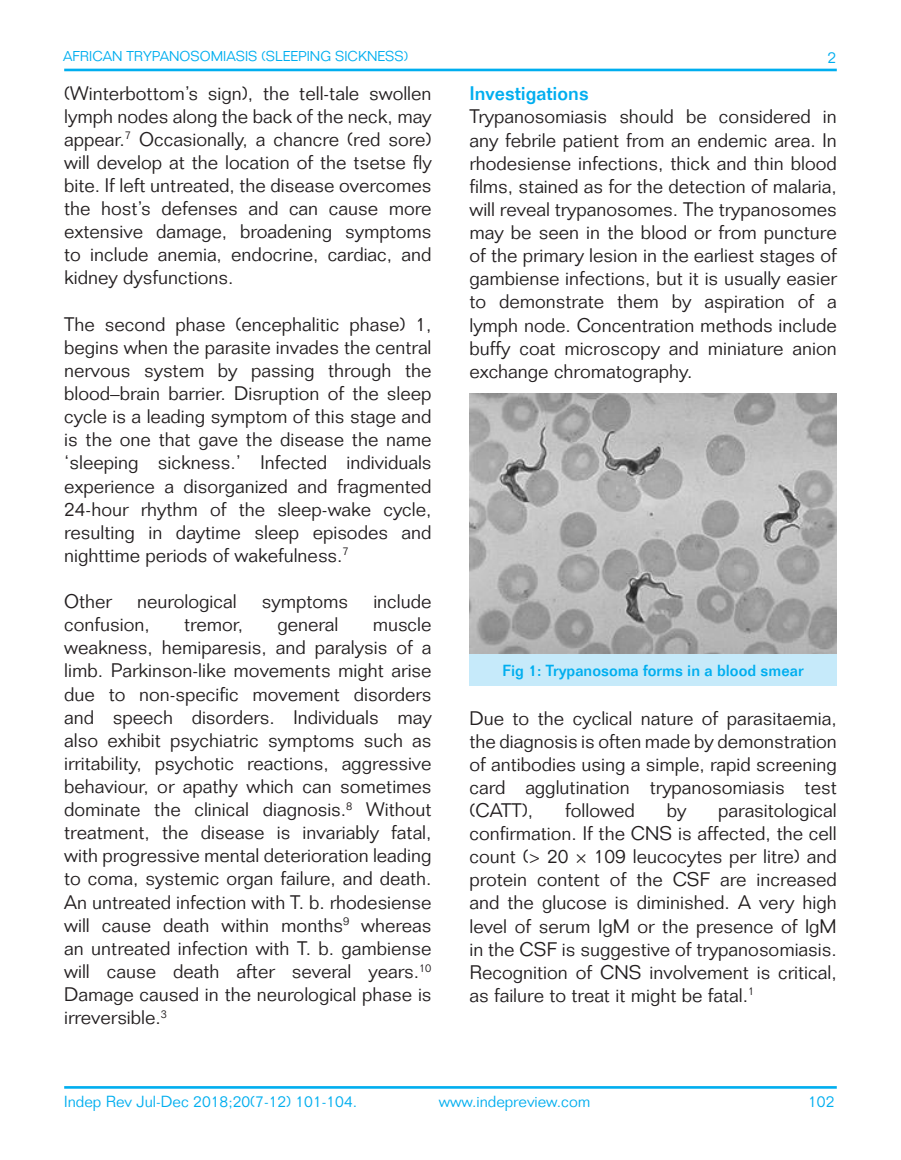
<style>
.page{position:relative;width:901px;height:1160px;background:#fff}
.page>*{position:absolute;margin:0;border:0;box-sizing:border-box;transform-origin:0 0}
.t1{font:300 19.25px/23.1px "Folio";color:#231f20;text-align:justify}
.t2{font:500 19.25px "Folio";color:#00aeef}
.t3{font:300 15.75px "Folio";color:#00aeef}
.t4{font:500 15.75px "Folio";color:#00aeef}
.t5{font:300 14px "Folio";color:#00aeef}
</style>
<div class="page">
<hr style="left:64px;top:1085px;width:772px;height:3px;background:#00aeef">
<hr style="left:64px;top:69px;width:772px;height:2px;background:#00aeef">
<img style="left:469px;top:393px;width:367px;height:260px">
<div style="left:469px;top:653px;width:367px;height:32px;background:#c6eafa"></div>
<p class="t5" style="left:63px;top:48px;width:346px">AFRICAN TRYPANOSOMIASIS (SLEEPING SICKNESS)</p>
<p class="t1" style="left:64px;top:81px;width:369px">(Winterbottom’s sign), the tell-tale swollen lymph nodes along the back of the neck, may appear.<sup>7</sup> Occasionally, a chancre (red sore) will develop at the location of the tsetse fly bite. If left untreated, the disease overcomes the host’s defenses and can cause more extensive damage, broadening symptoms to include anemia, endocrine, cardiac, and kidney dysfunctions.</p>
<p class="t1" style="left:64px;top:312px;width:369px">The second phase (encephalitic phase) 1, begins when the parasite invades the central nervous system by passing through the blood–brain barrier. Disruption of the sleep cycle is a leading symptom of this stage and is the one that gave the disease the name ‘sleeping sickness.’ Infected individuals experience a disorganized and fragmented 24-hour rhythm of the sleep-wake cycle, resulting in daytime sleep episodes and nighttime periods of wakefulness.<sup>7</sup></p>
<p class="t1" style="left:64px;top:589px;width:49px">Other</p>
<p class="t1" style="left:137px;top:589px;width:101px">neurological</p>
<p class="t1" style="left:262px;top:589px;width:88px">symptoms</p>
<p class="t1" style="left:373px;top:589px;width:60px">include</p>
<p class="t1" style="left:64px;top:613px;width:87px">confusion,</p>
<p class="t1" style="left:184px;top:613px;width:61px">tremor,</p>
<p class="t1" style="left:277px;top:613px;width:62px">general</p>
<p class="t1" style="left:64px;top:613px;width:369px;text-indent:308px">muscle weakness, hemiparesis, and paralysis of a limb. Parkinson-like movements might arise due to non-specific movement disorders and speech disorders. Individuals may also exhibit psychiatric symptoms such as irritability, psychotic reactions, aggressive behaviour, or apathy which can sometimes dominate the clinical diagnosis.<sup>8</sup> Without treatment, the disease is invariably fatal, with progressive mental deterioration leading to coma, systemic organ failure, and death.<br>An untreated infection with T. b. rhodesiense will cause death within months<sup>9</sup> whereas an untreated infection with T. b. gambiense will cause death after several years.<sup>10<br></sup>Damage caused in the neurological phase is irreversible.<sup>3</sup></p>
<p class="t3" style="left:827px;top:48px;width:10px">2</p>
<p class="t2" style="left:469px;top:82px;width:121px">Investigations</p>
<p class="t1" style="left:469px;top:105px;width:369px">Trypanosomiasis should be considered in any febrile patient from an endemic area. In rhodesiense infections, thick and thin blood films, stained as for the detection of malaria, will reveal trypanosomes. The trypanosomes may be seen in the blood or from puncture of the primary lesion in the earliest stages of gambiense infections, but it is usually easier to demonstrate them by aspiration of a lymph node. Concentration methods include buffy coat microscopy and miniature anion exchange chromatography.</p>
<p class="t4" style="left:502px;top:660px;width:302px">Fig 1: Trypanosoma forms in a blood smear</p>
<p class="t1" style="left:469px;top:706px;width:368px">Due to the cyclical nature of parasitaemia, the diagnosis is often made by demonstration of antibodies using a simple, rapid screening card agglutination trypanosomiasis test (CATT),</p>
<p class="t1" style="left:565px;top:798px;width:71px">followed</p>
<p class="t1" style="left:666px;top:798px;width:21px">by</p>
<p class="t1" style="left:469px;top:798px;width:369px;text-indent:249px">parasitological confirmation. If the CNS is affected, the cell count (&gt; 20 × 109 leucocytes per litre) and protein content of the CSF are increased and the glucose is diminished. A very high level of serum IgM or the presence of IgM in the CSF is suggestive of trypanosomiasis.<br>Recognition of CNS involvement is critical, as failure to treat it might be fatal.<sup>1</sup></p>
<p class="t3" style="left:64px;top:1091px;width:294px">Indep Rev Jul-Dec 2018;20(7-12) 101-104.</p>
<p class="t3" style="left:438px;top:1091px;width:153px">www.indepreview.com</p>
<p class="t3" style="left:807px;top:1091px;width:28px">102</p>
</div>
